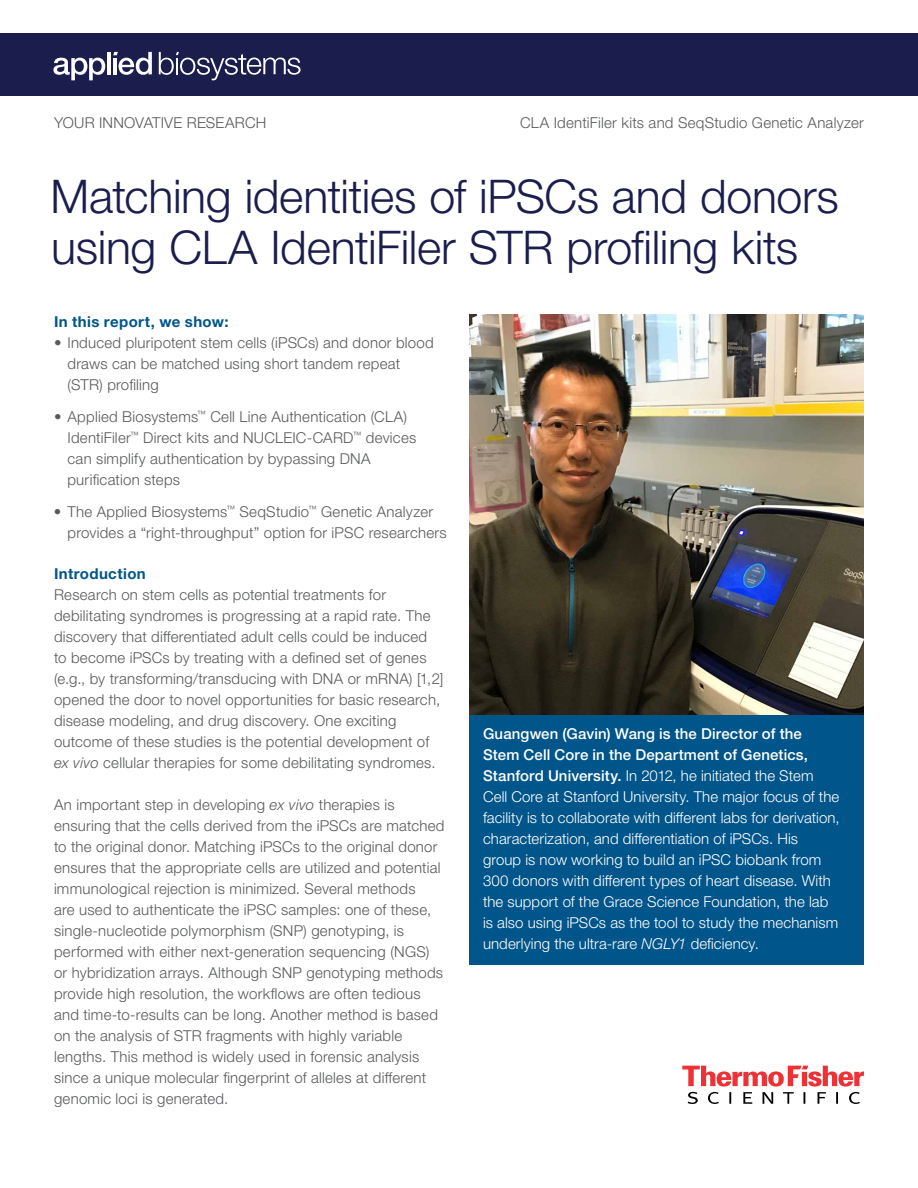
<style>
.page{position:relative;width:918px;height:1188px;background:#fff}
.page>*{position:absolute;margin:0;border:0;box-sizing:border-box;transform-origin:0 0}
.t1{font:300 46.5px/51px "Helvetica Neue LTW1 G";letter-spacing:-.01em;color:#1b1e4d}
.t2{font:300 15px/21px "Helvetica Neue LTW1 G";letter-spacing:.015em;color:#58595b}
.t3{font:300 15px/21px "Helvetica Neue LTW1 G";letter-spacing:.005em;color:#fff}
.t4{font:700 15px "Helvetica Neue LTW1 G";letter-spacing:.025em;color:#00558a}
.s1{font-style:italic}
.s2{font-weight:500}
</style>
<div class="page">
<img style="left:470px;top:315px;width:394px;height:400px">
<svg style="left:682px;top:1066px;width:182px;height:38px"></svg>
<div style="left:470px;top:715px;width:394px;height:249px;background:#00558a"></div>
<div style="left:0;top:33px;width:918px;height:63px;background:#1b1e4d"></div>
<svg style="left:159px;top:52px;width:142px;height:28px"></svg>
<svg style="left:53px;top:58px;width:52px;height:22px"></svg>
<hr style="left:107px;top:52px;width:3px;height:22px;background:#fff">
<svg style="left:113px;top:52px;width:39px;height:23px"></svg>
<p class="t2" style="left:54px;top:112px;width:214px">YOUR INNOVATIVE RESEARCH</p>
<p class="t2" style="left:520px;top:112px;width:345px">CLA IdentiFiler kits and SeqStudio Genetic Analyzer</p>
<h1 class="t1" style="left:51px;top:171px;width:790px">Matching identities of iPSCs and donors using CLA IdentiFiler STR profiling kits</h1>
<p class="t4" style="left:54px;top:312px;width:176px">In this report, we show:</p>
<p class="t2" style="left:68px;top:332px;width:368px;text-indent:-14px">• Induced pluripotent stem cells (iPSCs) and donor blood draws can be matched using short tandem repeat (STR) profiling</p>
<p class="t2" style="left:67px;top:406px;width:350px;text-indent:-13px">• Applied Biosystems<sup>™</sup> Cell Line Authentication (CLA)<br>IdentiFiler<sup>™</sup> Direct kits and NUCLEIC-CARD<sup>™</sup> devices can simplify authentication by bypassing DNA purification steps</p>
<p class="t2" style="left:68px;top:501px;width:381px;text-indent:-14px">• The Applied Biosystems<sup>™</sup> SeqStudio<sup>™</sup> Genetic Analyzer provides a “right-throughput” option for iPSC researchers</p>
<p class="t4" style="left:54px;top:564px;width:93px">Introduction</p>
<p class="t2" style="left:54px;top:584px;width:391px">Research on stem cells as potential treatments for debilitating syndromes is progressing at a rapid rate. The discovery that differentiated adult cells could be induced to become iPSCs by treating with a defined set of genes (e.g., by transforming/transducing with DNA or mRNA) [1,2] opened the door to novel opportunities for basic research, disease modeling, and drug discovery. One exciting outcome of these studies is the potential development of <span class="s1">ex vivo</span> cellular therapies for some debilitating syndromes.</p>
<p class="t2" style="left:54px;top:794px;width:392px">An important step in developing <span class="s1">ex vivo</span> therapies is ensuring that the cells derived from the iPSCs are matched to the original donor. Matching iPSCs to the original donor ensures that the appropriate cells are utilized and potential immunological rejection is minimized. Several methods<br>are used to authenticate the iPSC samples: one of these, single-nucleotide polymorphism (SNP) genotyping, is performed with either next-generation sequencing (NGS) or hybridization arrays. Although SNP genotyping methods provide high resolution, the workflows are often tedious and time-to-results can be long. Another method is based on the analysis of STR fragments with highly variable lengths. This method is widely used in forensic analysis since a unique molecular fingerprint of alleles at different genomic loci is generated.</p>
<p class="t3" style="left:483px;top:723px;width:358px"><span class="s2">Guangwen (Gavin) Wang is the Director of the Stem Cell Core in the Department of Genetics, Stanford University.</span> In 2012, he initiated the Stem Cell Core at Stanford University. The major focus of the facility is to collaborate with different labs for derivation, characterization, and differentiation of iPSCs. His group is now working to build an iPSC biobank from 300 donors with different types of heart disease. With the support of the Grace Science Foundation, the lab is also using iPSCs as the tool to study the mechanism underlying the ultra-rare <span class="s1">NGLY1</span> deficiency.</p>
</div>
